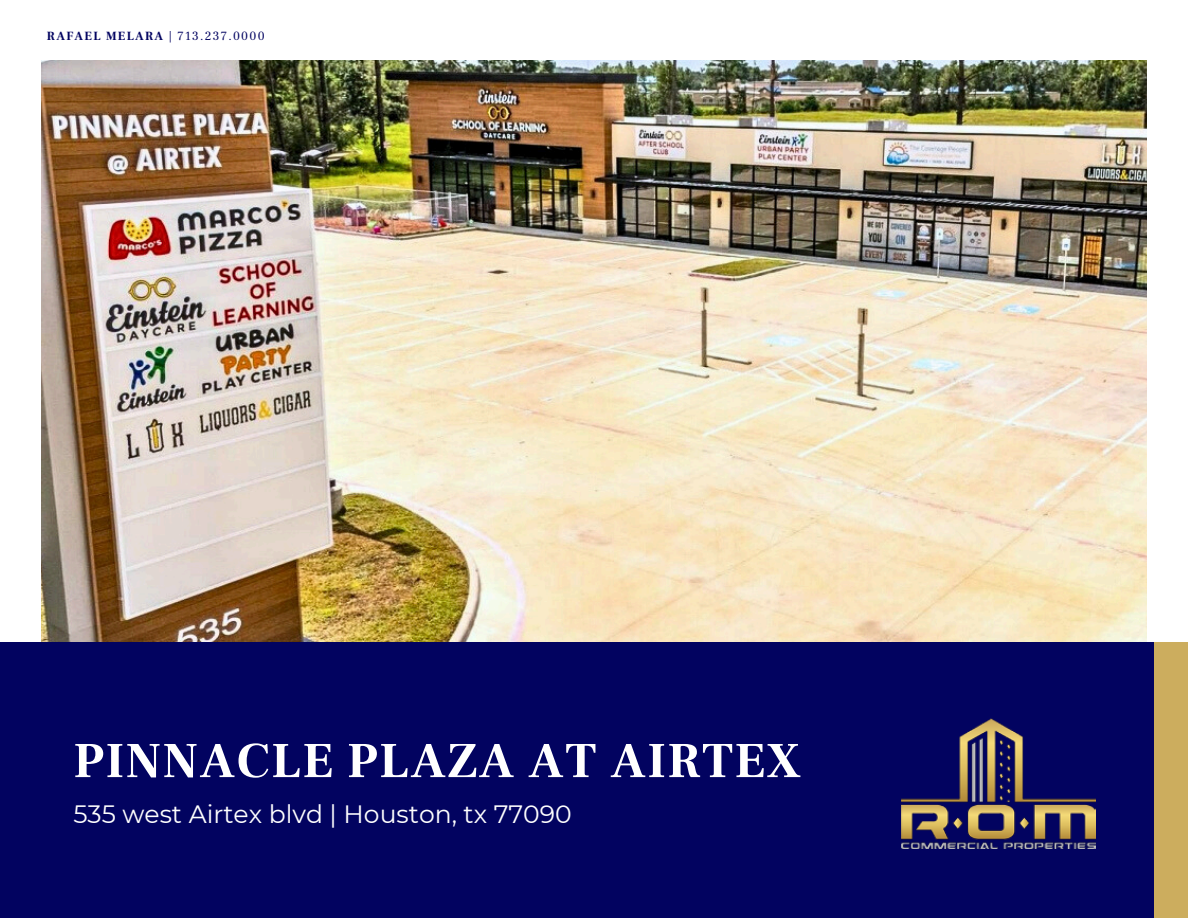
<style>
.page{position:relative;width:1188px;height:918px;background:#fff}
.page>*{position:absolute;margin:0;border:0;box-sizing:border-box;transform-origin:0 0}
.t1{font:700 50.1px "Frank Ruhl Libre";letter-spacing:.03em;color:#fff}
.t2{font:25.05px "Montserrat";color:#fff}
.t3{font:12.3px "Frank Ruhl Libre";letter-spacing:.105em;color:#020360}
.s1{font-weight:700}
</style>
<div class="page">
<img style="left:41px;top:60px;width:1105px;height:582px">
<div style="left:0;top:642px;width:1154px;height:276px;background:#020360"></div>
<div style="left:1154px;top:642px;width:34px;height:276px;background:#ccad5e"></div>
<img style="left:901px;top:718px;width:195px;height:131px">
<h1 class="t3" style="left:47px;top:28px;width:219px"><span class="s1">RAFAEL MELARA</span> | 713.237.0000</h1>
<p class="t1" style="left:73px;top:729px;width:729px">PINNACLE PLAZA AT AIRTEX</p>
<p class="t2" style="left:73px;top:799px;width:500px">535 west Airtex blvd | Houston, tx 77090</p>
</div>
